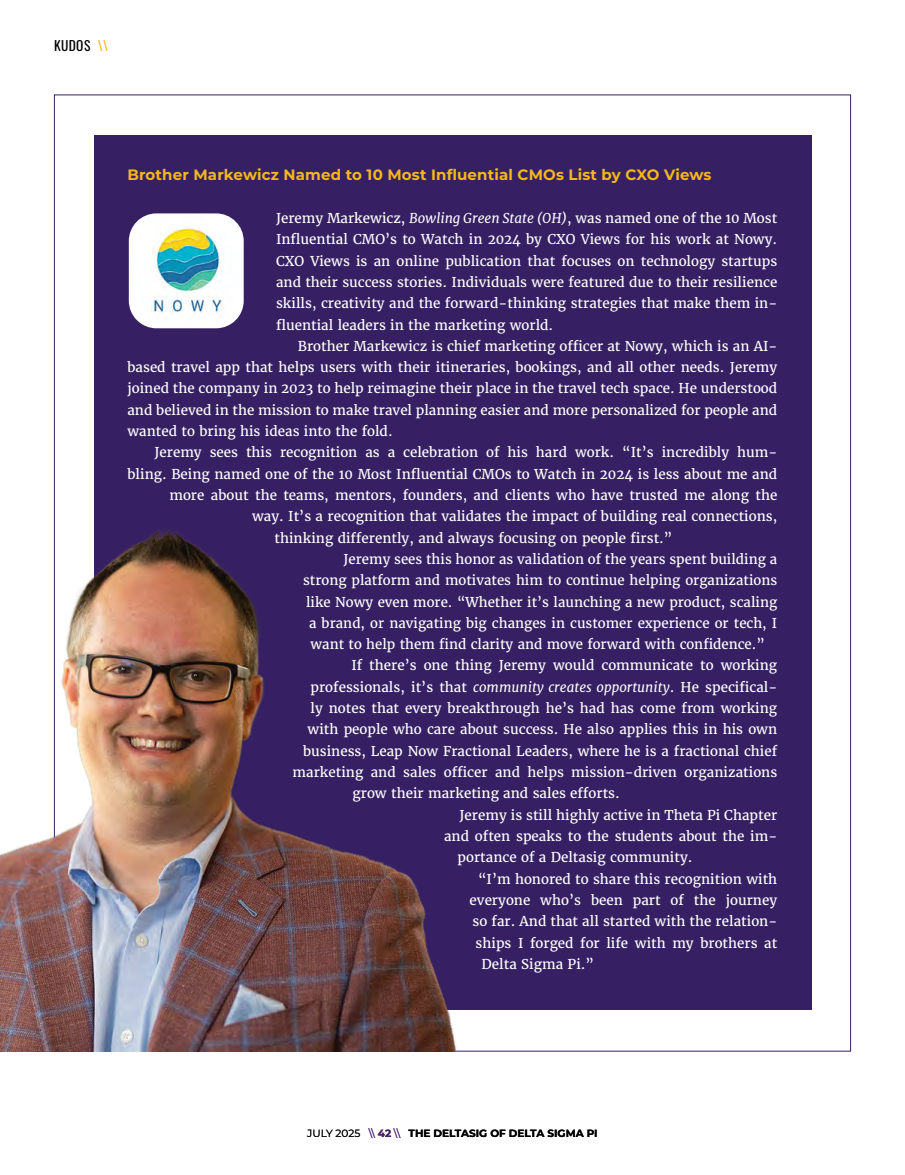
<style>
.page{position:relative;width:905px;height:1175px;background:#fff}
.page>*{position:absolute;margin:0;border:0;box-sizing:border-box;transform-origin:0 0}
.t1{font:700 15px "Montserrat";letter-spacing:.01em;color:#f6b819}
.t2{font:13.5px/21.3px "Merriweather";color:#fff;text-align:justify}
.t3{font:13.5px "Oswald";letter-spacing:.03em;color:#000}
.t4{font:700 10.5px "Montserrat";color:#000}
.t5{font:10.5px "Montserrat";color:#000}
.s1{color:#f6b819}
.s2{font-style:italic}
.s3{color:#4a1e6a}
.s4{font-weight:700;color:#4a1e6a}
</style>
<div class="page">
<div style="left:94px;top:135px;width:717px;height:874px;background:#362063"></div>
<img style="left:0;top:508px;width:534px;height:543px">
<img style="left:129px;top:213px;width:115px;height:115px">
<p class="t3" style="left:54px;top:34px;width:56px">KUDOS <span class="s1">\\</span></p>
<p class="t1" style="left:127px;top:164px;width:585px">Brother Markewicz Named to 10 Most Influential CMOs List by CXO Views</p>
<p class="t2" style="left:276px;top:207px;width:503px">Jeremy Markewicz, <span class="s2">Bowling Green State (OH)</span>, was named one of the 10 Most Influential CMO’s to Watch in 2024 by CXO Views for his work at Nowy.<br>CXO Views is an online publication that focuses on technology startups and their success stories. Individuals were featured due to their resilience skills, creativity and the forward-thinking strategies that make them in&shy;fluential leaders in the marketing world.</p>
<p class="t2" style="left:127px;top:335px;width:651px;text-indent:170px">Brother Markewicz is chief marketing officer at Nowy, which is an AI&shy;based travel app that helps users with their itineraries, bookings, and all other needs. Jeremy joined the company in 2023 to help reimagine their place in the travel tech space. He understood and believed in the mission to make travel planning easier and more personalized for people and wanted to bring his ideas into the fold.</p>
<p class="t2" style="left:154px;top:442px;width:624px">Jeremy sees this recognition as a celebration of his hard work. “It’s incredibly hum-</p>
<p class="t2" style="left:127px;top:463px;width:651px">bling. Being named one of the 10 Most Influential CMOs to Watch in 2024 is less about me and</p>
<p class="t2" style="left:169px;top:484px;width:609px">more about the teams, mentors, founders, and clients who have trusted me along the</p>
<p class="t2" style="left:252px;top:506px;width:527px">way. It’s a recognition that validates the impact of building real connections,</p>
<p class="t2" style="left:274px;top:527px;width:399px">thinking differently, and always focusing on people first.”</p>
<p class="t2" style="left:343px;top:548px;width:435px">Jeremy sees this honor as validation of the years spent building a</p>
<p class="t2" style="left:303px;top:570px;width:475px">strong platform and motivates him to continue helping organizations</p>
<p class="t2" style="left:306px;top:591px;width:472px">like Nowy even more. “Whether it’s launching a new product, scaling</p>
<p class="t2" style="left:309px;top:612px;width:469px">a brand, or navigating big changes in customer experience or tech, I</p>
<p class="t2" style="left:310px;top:633px;width:456px">want to help them find clarity and move forward with confidence.”</p>
<p class="t2" style="left:351px;top:655px;width:427px">If there’s one thing Jeremy would communicate to working</p>
<p class="t2" style="left:310px;top:676px;width:468px">professionals, it’s that <span class="s2">community creates opportunity</span>. He specifical-</p>
<p class="t2" style="left:310px;top:697px;width:468px">ly notes that every breakthrough he’s had has come from working</p>
<p class="t2" style="left:307px;top:719px;width:471px">with people who care about success. He also applies this in his own</p>
<p class="t2" style="left:303px;top:740px;width:476px">business, Leap Now Fractional Leaders, where he is a fractional chief</p>
<p class="t2" style="left:292px;top:761px;width:486px">marketing and sales officer and helps mission-driven organizations</p>
<p class="t2" style="left:352px;top:783px;width:269px">grow their marketing and sales efforts.</p>
<p class="t2" style="left:459px;top:804px;width:319px">Jeremy is still highly active in Theta Pi Chapter</p>
<p class="t2" style="left:444px;top:825px;width:334px">and often speaks to the students about the im-</p>
<p class="t2" style="left:457px;top:846px;width:236px">portance of a Deltasig community.</p>
<p class="t2" style="left:478px;top:868px;width:301px">“I’m honored to share this recognition with</p>
<p class="t2" style="left:469px;top:889px;width:309px">everyone who’s been part of the journey</p>
<p class="t2" style="left:472px;top:910px;width:306px">so far. And that all started with the relation-</p>
<p class="t2" style="left:475px;top:932px;width:303px">ships I forged for life with my brothers at</p>
<p class="t2" style="left:481px;top:953px;width:114px">Delta Sigma Pi.”</p>
<p class="t5" style="left:307px;top:1125px;width:95px">JULY 2025 <span class="s3">\\</span> <span class="s4">42</span> <span class="s3">\\</span></p>
<p class="t4" style="left:408px;top:1125px;width:191px">THE DELTASIG OF DELTA SIGMA PI</p>
</div>
